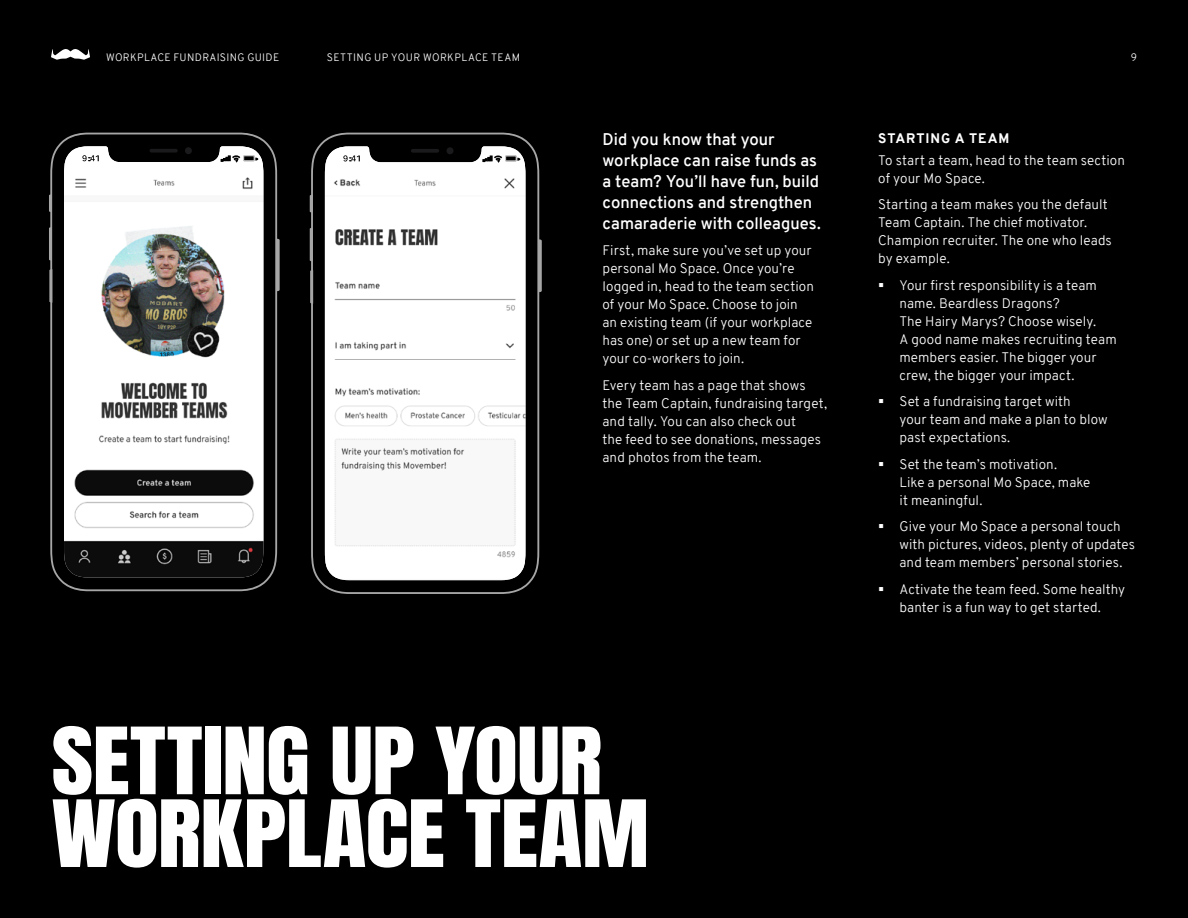
<style>
.page{position:relative;width:1188px;height:918px;background:#000}
.page>*{position:absolute;margin:0;border:0;box-sizing:border-box;transform-origin:0 0}
.t1{font:78.75px/72.8px "Anton";letter-spacing:-.01em;color:#fff;scale:1.15 1}
.t2{font:600 16.5px/21px "Overpass";letter-spacing:.005em;color:#fff}
.t3{font:300 13.5px/18px "Overpass";letter-spacing:.01em;color:#fff}
.t4{font:800 13.5px "Overpass";letter-spacing:.065em;color:#fff}
.t5{font:300 10.5px "Overpass";letter-spacing:.035em;color:#fff}
</style>
<div class="page">
<svg style="left:51px;top:49px;width:39px;height:11px"></svg>
<svg style="left:50px;top:133px;width:227px;height:458px"></svg>
<svg style="left:52px;top:134px;width:223px;height:455px"></svg>
<svg style="left:49px;top:194px;width:3px;height:18px"></svg>
<svg style="left:49px;top:227px;width:3px;height:34px"></svg>
<svg style="left:49px;top:269px;width:3px;height:34px"></svg>
<svg style="left:277px;top:239px;width:3px;height:52px"></svg>
<img style="left:64px;top:146px;width:199px;height:432px">
<div style="left:185px;top:147px;width:7px;height:7px;background:#1a1a1c;border-radius:50%"></div>
<svg style="left:150px;top:149px;width:28px;height:4px"></svg>
<svg style="left:82px;top:155px;width:17px;height:6px"></svg>
<svg style="left:221px;top:155px;width:37px;height:8px"></svg>
<svg style="left:311px;top:133px;width:228px;height:461px;background:#7b7b7b"></svg>
<svg style="left:313px;top:134px;width:224px;height:458px"></svg>
<svg style="left:310px;top:195px;width:3px;height:17px"></svg>
<svg style="left:310px;top:228px;width:3px;height:33px"></svg>
<svg style="left:310px;top:270px;width:3px;height:34px"></svg>
<svg style="left:539px;top:239px;width:3px;height:53px"></svg>
<img style="left:325px;top:146px;width:200px;height:434px">
<div style="left:447px;top:147px;width:7px;height:7px;background:#1a1a1c;border-radius:50%"></div>
<hr style="left:411px;top:149px;width:28px;height:4px;background:#1a1a1c;border-radius:2px">
<svg style="left:343px;top:155px;width:17px;height:6px"></svg>
<svg style="left:482px;top:155px;width:38px;height:8px"></svg>
<p class="t5" style="left:106px;top:50px;width:175px">WORKPLACE FUNDRAISING GUIDE</p>
<p class="t5" style="left:327px;top:50px;width:195px">SETTING UP YOUR WORKPLACE TEAM</p>
<p class="t5" style="left:1131px;top:50px;width:8px">9</p>
<p class="t2" style="left:603px;top:129px;width:220px">Did you know that your workplace can raise funds as a team? You’ll have fun, build connections and strengthen camaraderie with colleagues.</p>
<p class="t3" style="left:603px;top:242px;width:213px">First, make sure you’ve set up your personal Mo Space. Once you’re logged in, head to the team section of your Mo Space. Choose to join an existing team (if your workplace has one) or set up a new team for your co-workers to join.</p>
<p class="t3" style="left:603px;top:376px;width:226px">Every team has a page that shows the Team Captain, fundraising target, and tally. You can also check out<br>the feed to see donations, messages and photos from the team.</p>
<h1 class="t1" style="left:51px;top:731px;width:521px">SETTING UP YOUR<br>WORKPLACE TEAM</h1>
<p class="t4" style="left:878px;top:128px;width:133px">STARTING A TEAM</p>
<p class="t3" style="left:878px;top:151px;width:248px">To start a team, head to the team section of your Mo Space.</p>
<p class="t3" style="left:878px;top:196px;width:235px">Starting a team makes you the default<br>Team Captain. The chief motivator.<br>Champion recruiter. The one who leads by example.</p>
<p class="t3" style="left:900px;top:276px;width:219px">Your first responsibility is a team name. Beardless Dragons?<br>The Hairy Marys? Choose wisely.<br>A good name makes recruiting team members easier. The bigger your crew, the bigger your impact.</p>
<p class="t3" style="left:900px;top:393px;width:210px">Set a fundraising target with<br>your team and make a plan to blow past expectations.</p>
<p class="t3" style="left:900px;top:455px;width:192px">Set the team’s motivation.<br>Like a personal Mo Space, make it meaningful.</p>
<p class="t3" style="left:900px;top:518px;width:237px">Give your Mo Space a personal touch with pictures, videos, plenty of updates and team members’ personal stories.</p>
<p class="t3" style="left:900px;top:580px;width:227px">Activate the team feed. Some healthy banter is a fun way to get started.</p>
</div>
